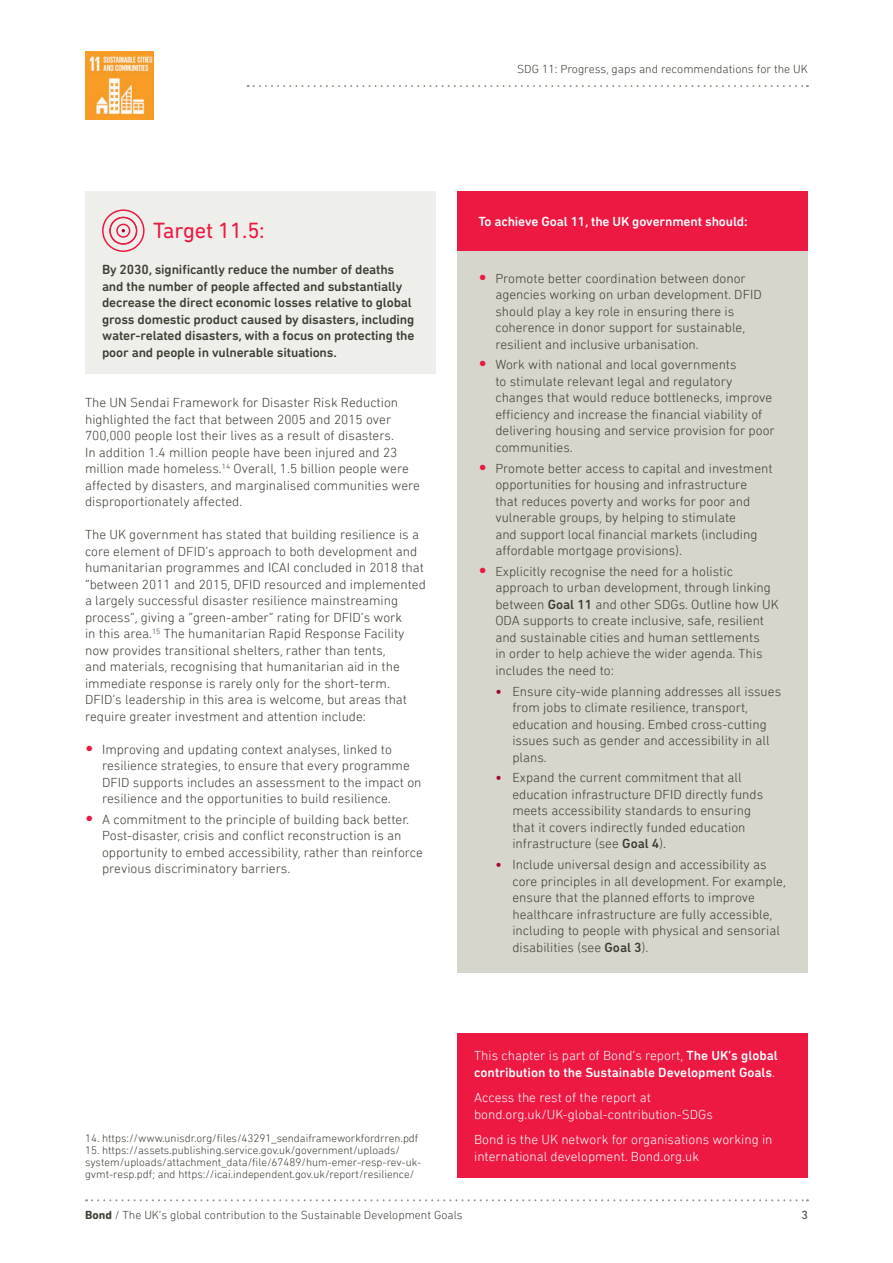
<style>
.page{position:relative;width:893px;height:1263px;background:#fff}
.page>*{position:absolute;margin:0;border:0;box-sizing:border-box;transform-origin:0 0}
.t1{font:22.5px "DIN Next Rounded LT Pro";letter-spacing:-.01em;color:#ed1943}
.t2{font:300 13.5px/16.5px "DIN Next Rounded LT Pro";color:#3e3c32}
.t3{font:500 13.5px/16.5px "DIN Next Rounded LT Pro";letter-spacing:-.01em;color:#3e3c32}
.t4{font:300 13.5px/16.5px "DIN Next Rounded LT Pro";color:#fff}
.t5{font:500 13.5px/16.5px "DIN Next Rounded LT Pro";color:#fff}
.t6{font:300 12px "DIN Next Rounded LT Pro";color:#3e3c32}
.t7{font:12px "DIN Next Rounded LT Pro";color:#3e3c32}
.t8{font:300 11.25px/12px "DIN Next Rounded LT Pro";color:#3e3c32}
.s1{font-weight:700;font-size:18px;color:#ed1943}
.s2{font-weight:500}
.s3{font-weight:700;color:#a7052b}
.s4{font-weight:700}
.s5{font-weight:300}
</style>
<div class="page">
<svg style="left:86px;top:1199px;width:722px;height:2px"></svg>
<svg style="left:248px;top:85px;width:560px;height:2px"></svg>
<img style="left:85px;top:51px;width:68px;height:68px">
<div style="left:85px;top:191px;width:351px;height:182px;background:#eeeeea"></div>
<div style="left:102px;top:209px;width:43px;height:43px;border:2px solid #ed1943;border-radius:50%"></div>
<div style="left:109px;top:217px;width:28px;height:27px;border:1px solid #c40d36;border-radius:50%"></div>
<div style="left:109px;top:217px;width:28px;height:28px;border:2px solid #ed1943;border-radius:50%"></div>
<div style="left:116px;top:224px;width:14px;height:14px;border:2px solid #ed1943;border-radius:50%"></div>
<div style="left:457px;top:251px;width:351px;height:722px;background:#d7d6cd"></div>
<div style="left:457px;top:191px;width:351px;height:60px;background:#ed1943"></div>
<div style="left:457px;top:1033px;width:351px;height:145px;background:#ed1943"></div>
<p class="t6" style="left:517px;top:62px;width:292px">SDG 11: Progress, gaps and recommendations for the UK</p>
<p class="t5" style="left:478px;top:215px;width:271px">To achieve Goal 11, the UK government should:</p>
<h1 class="t1" style="left:153px;top:222px;width:113px">Target 11.5:</h1>
<p class="t3" style="left:102px;top:262px;width:314px">By 2030, significantly reduce the number of deaths and the number of people affected and substantially decrease the direct economic losses relative to global gross domestic product caused by disasters, including water-related disasters, with a focus on protecting the poor and people in vulnerable situations.</p>
<p class="t2" style="left:495px;top:270px;width:268px;text-indent:-17px"><span class="s1">•</span> Promote better coordination between donor agencies working on urban development. DFID should play a key role in ensuring there is coherence in donor support for sustainable, resilient and inclusive urbanisation.</p>
<p class="t2" style="left:495px;top:356px;width:281px;text-indent:-17px"><span class="s1">•</span> Work with national and local governments<br>to stimulate relevant legal and regulatory changes that would reduce bottlenecks, improve efficiency and increase the financial viability of delivering housing and service provision for poor communities.</p>
<p class="t2" style="left:495px;top:460px;width:279px;text-indent:-17px"><span class="s1">•</span> Promote better access to capital and investment opportunities for housing and infrastructure that reduces poverty and works for poor and vulnerable groups, by helping to stimulate<br>and support local financial markets (including affordable mortgage provisions).</p>
<p class="t2" style="left:495px;top:563px;width:285px;text-indent:-17px"><span class="s1">•</span> Explicitly recognise the need for a holistic approach to urban development, through linking between <span class="s2">Goal 11</span> and other SDGs. Outline how UK ODA supports to create inclusive, safe, resilient and sustainable cities and human settlements<br>in order to help achieve the wider agenda. This includes the need to:</p>
<p class="t2" style="left:512px;top:684px;width:270px;text-indent:-17px"><span class="s3">•</span> Ensure city-wide planning addresses all issues from jobs to climate resilience, transport, education and housing. Embed cross-cutting issues such as gender and accessibility in all plans.</p>
<p class="t2" style="left:512px;top:769px;width:252px;text-indent:-17px"><span class="s3">•</span> Expand the current commitment that all education infrastructure DFID directly funds meets accessibility standards to ensuring that it covers indirectly funded education infrastructure (see <span class="s2">Goal 4</span>).</p>
<p class="t2" style="left:512px;top:856px;width:275px;text-indent:-17px"><span class="s3">•</span> Include universal design and accessibility as core principles in all development. For example, ensure that the planned efforts to improve healthcare infrastructure are fully accessible, including to people with physical and sensorial disabilities (see <span class="s2">Goal 3</span>).</p>
<p class="t2" style="left:85px;top:394px;width:337px">The UN Sendai Framework for Disaster Risk Reduction highlighted the fact that between 2005 and 2015 over 700,000 people lost their lives as a result of disasters.<br>In addition 1.4 million people have been injured and 23 million made homeless.<sup>14</sup> Overall, 1.5 billion people were affected by disasters, and marginalised communities were disproportionately affected.</p>
<p class="t2" style="left:85px;top:527px;width:342px">The UK government has stated that building resilience is a core element of DFID’s approach to both development and humanitarian programmes and ICAI concluded in 2018 that “between 2011 and 2015, DFID resourced and implemented a largely successful disaster resilience mainstreaming process”, giving a “green-amber” rating for DFID’s work<br>in this area.<sup>15</sup> The humanitarian Rapid Response Facility now provides transitional shelters, rather than tents,<br>and materials, recognising that humanitarian aid in the immediate response is rarely only for the short-term.<br>DFID’s leadership in this area is welcome, but areas that require greater investment and attention include:</p>
<p class="t2" style="left:102px;top:740px;width:321px;text-indent:-17px"><span class="s1">•</span> Improving and updating context analyses, linked to resilience strategies, to ensure that every programme DFID supports includes an assessment to the impact on resilience and the opportunities to build resilience.</p>
<p class="t2" style="left:102px;top:811px;width:322px;text-indent:-17px"><span class="s1">•</span> A commitment to the principle of building back better.<br>Post-disaster, crisis and conflict reconstruction is an opportunity to embed accessibility, rather than reinforce previous discriminatory barriers.</p>
<p class="t8" style="left:85px;top:1132px;width:335px">14. https://www.unisdr.org/files/43291_sendaiframeworkfordrren.pdf</p>
<p class="t8" style="left:85px;top:1144px;width:338px">15. https://assets.publishing.service.gov.uk/government/uploads/ system/uploads/attachment_data/file/67489/hum-emer-resp-rev-uk&shy;gvmt-resp.pdf; and https://icai.independent.gov.uk/report/resilience/</p>
<p class="t6" style="left:85px;top:1210px;width:379px"><span class="s4">Bond</span> / The UK’s global contribution to the Sustainable Development Goals</p>
<p class="t5" style="left:474px;top:1049px;width:305px"><span class="s5">This chapter is part of Bond’s report,</span> The UK’s global contribution to the Sustainable Development Goals<span class="s5">.</span></p>
<p class="t4" style="left:474px;top:1090px;width:240px">Access the rest of the report at bond.org.uk/UK-global-contribution-SDGs</p>
<p class="t4" style="left:474px;top:1131px;width:300px">Bond is the UK network for organisations working in international development. Bond.org.uk</p>
<p class="t7" style="left:801px;top:1210px;width:8px">3</p>
</div>
